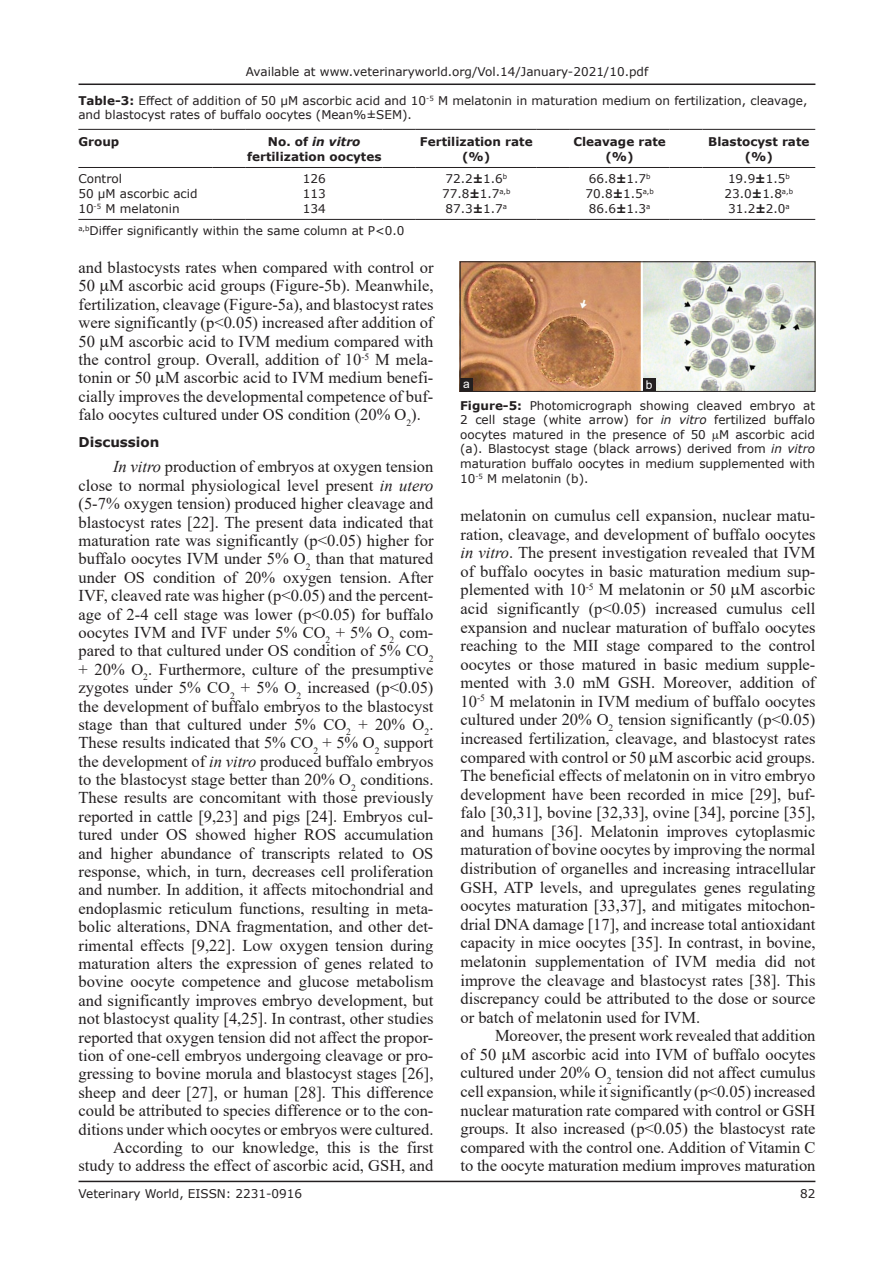
<style>
.page{position:relative;width:894px;height:1263px;background:#fff}
.page>*{position:absolute;margin:0;border:0;box-sizing:border-box;transform-origin:0 0}
.TX{font:16.5px/18.5px "Times New Roman";color:#231f20;text-align:justify}
.t1{font:700 13.5px "Verdana";color:#231f20}
.FGC{font:12px/14.5px "Verdana";color:#231f20;text-align:justify}
.TT{font:12px/14.5px "Verdana";color:#231f20}
.TCH{font:700 12px/14.5px "Verdana";color:#231f20;text-align:center}
.TB{font:12px "Verdana";color:#231f20}
.TFN{font:12px "Verdana";color:#231f20}
.TBL{font:12px "Verdana";color:#231f20}
.LABEL{font:12px "Arial";color:#fff}
.s1{font-weight:700}
.s2{font-style:italic}
</style>
<div class="page">
<hr style="left:78px;top:1180px;width:737px;height:2px;background:#231f20">
<hr style="left:78px;top:83px;width:737px;height:2px;background:#231f20">
<hr style="left:78px;top:219px;width:134px;height:1px;background:#231f20">
<hr style="left:212px;top:219px;width:34px;height:1px;background:#231f20">
<hr style="left:246px;top:219px;width:136px;height:1px;background:#231f20">
<hr style="left:382px;top:219px;width:33px;height:1px;background:#231f20">
<hr style="left:415px;top:219px;width:121px;height:1px;background:#231f20">
<hr style="left:536px;top:219px;width:33px;height:1px;background:#231f20">
<hr style="left:569px;top:219px;width:100px;height:1px;background:#231f20">
<hr style="left:669px;top:219px;width:33px;height:1px;background:#231f20">
<hr style="left:702px;top:219px;width:113px;height:1px;background:#231f20">
<hr style="left:78px;top:129px;width:134px;height:1px;background:#231f20">
<hr style="left:212px;top:129px;width:34px;height:1px;background:#231f20">
<hr style="left:246px;top:129px;width:136px;height:1px;background:#231f20">
<hr style="left:382px;top:129px;width:33px;height:1px;background:#231f20">
<hr style="left:415px;top:129px;width:121px;height:1px;background:#231f20">
<hr style="left:536px;top:129px;width:33px;height:1px;background:#231f20">
<hr style="left:569px;top:129px;width:100px;height:1px;background:#231f20">
<hr style="left:669px;top:129px;width:33px;height:1px;background:#231f20">
<hr style="left:702px;top:129px;width:113px;height:1px;background:#231f20">
<hr style="left:78px;top:167px;width:134px;height:1px;background:#231f20">
<hr style="left:212px;top:167px;width:34px;height:1px;background:#231f20">
<hr style="left:246px;top:167px;width:136px;height:1px;background:#231f20">
<hr style="left:382px;top:167px;width:33px;height:1px;background:#231f20">
<hr style="left:415px;top:167px;width:121px;height:1px;background:#231f20">
<hr style="left:536px;top:167px;width:33px;height:1px;background:#231f20">
<hr style="left:569px;top:167px;width:100px;height:1px;background:#231f20">
<hr style="left:669px;top:167px;width:33px;height:1px;background:#231f20">
<hr style="left:702px;top:167px;width:113px;height:1px;background:#231f20">
<img style="left:462px;top:263px;width:351px;height:126px">
<div style="left:460px;top:261px;width:355px;height:130px;border:1px solid #231f20"></div>
<div style="left:642px;top:378px;width:13px;height:13px;background:#231f20"></div>
<div style="left:460px;top:378px;width:13px;height:13px;background:#231f20"></div>
<p class="FGC" style="left:246px;top:64px;width:404px">Available at www.veterinaryworld.org/Vol.14/January-2021/10.pdf</p>
<p class="TT" style="left:78px;top:93px;width:730px"><span class="s1">Table-3:</span> Effect of addition of 50 µM ascorbic acid and 10<sup>-5</sup> M melatonin in maturation medium on fertilization, cleavage, and blastocyst rates of buffalo oocytes (Mean%±SEM).</p>
<p class="TCH" style="left:78px;top:134px;width:42px">Group</p>
<p class="TCH" style="left:247px;top:134px;width:136px">No. of <span class="s2">in vitro </span>fertilization oocytes</p>
<p class="TCH" style="left:420px;top:134px;width:114px">Fertilization rate (%)</p>
<p class="TCH" style="left:573px;top:134px;width:94px">Cleavage rate (%)</p>
<p class="TCH" style="left:708px;top:134px;width:103px">Blastocyst rate (%)</p>
<p class="TB" style="left:78px;top:170px;width:45px">Control</p>
<p class="TB" style="left:302px;top:170px;width:24px">126</p>
<p class="TB" style="left:445px;top:170px;width:63px">72.2<span class="s1">±</span>1.6<sup>b</sup></p>
<p class="TB" style="left:588px;top:170px;width:63px">66.8<span class="s1">±</span>1.7<sup>b</sup></p>
<p class="TB" style="left:727px;top:170px;width:63px">19.9<span class="s1">±</span>1.5<sup>b</sup></p>
<p class="TB" style="left:78px;top:185px;width:121px">50 µM ascorbic acid</p>
<p class="TB" style="left:302px;top:185px;width:24px">113</p>
<p class="TB" style="left:442px;top:185px;width:70px">77.8<span class="s1">±</span>1.7<sup>a,b</sup></p>
<p class="TB" style="left:585px;top:185px;width:70px">70.8<span class="s1">±</span>1.5<sup>a,b</sup></p>
<p class="TB" style="left:724px;top:185px;width:70px">23.0<span class="s1">±</span>1.8<sup>a,b</sup></p>
<p class="TBL" style="left:78px;top:200px;width:103px">10<sup>-5</sup> M melatonin</p>
<p class="TBL" style="left:302px;top:200px;width:24px">134</p>
<p class="TBL" style="left:445px;top:200px;width:63px">87.3<span class="s1">±</span>1.7<sup>a</sup></p>
<p class="TBL" style="left:588px;top:200px;width:63px">86.6<span class="s1">±</span>1.3<sup>a</sup></p>
<p class="TBL" style="left:727px;top:200px;width:63px">31.2<span class="s1">±</span>2.0<sup>a</sup></p>
<p class="TFN" style="left:78px;top:222px;width:327px"><sup>a,b</sup>Differ significantly within the same column at P&lt;0.0</p>
<p class="TX" style="left:78px;top:258px;width:356px">and blastocysts rates when compared with control or 50 M ascorbic acid groups (Figure-5b). Meanwhile, fertilization, cleavage (Figure-5a), and blastocyst rates were significantly (p&lt;0.05) increased after addition of 50 M ascorbic acid to IVM medium compared with the control group. Overall, addition of 10<sup>-5</sup> M mela&shy;tonin or 50 M ascorbic acid to IVM medium benefi&shy;cially improves the developmental competence of buf&shy;falo oocytes cultured under OS condition (20% O<sub>2</sub>).</p>
<h1 class="t1" style="left:78px;top:432px;width:82px">Discussion</h1>
<p class="TX" style="left:78px;top:457px;width:356px;text-indent:35px"><span class="s2">In vitro</span> production of embryos at oxygen tension close to normal physiological level present <span class="s2">in utero </span>(5-7% oxygen tension) produced higher cleavage and blastocyst rates [22]. The present data indicated that maturation rate was significantly (p&lt;0.05) higher for buffalo oocytes IVM under 5% O<sub>2</sub> than that matured under OS condition of 20% oxygen tension. After IVF, cleaved rate was higher (p&lt;0.05) and the percent&shy;age of 2-4 cell stage was lower (p&lt;0.05) for buffalo oocytes IVM and IVF under 5% CO<sub>2</sub> + 5% O<sub>2</sub> com&shy;pared to that cultured under OS condition of 5% CO<sub>2 </sub>+ 20% O<sub>2</sub>. Furthermore, culture of the presumptive zygotes under 5% CO<sub>2</sub> + 5% O<sub>2</sub> increased (p&lt;0.05) the development of buffalo embryos to the blastocyst stage than that cultured under 5% CO<sub>2</sub> + 20% O<sub>2</sub>.<br>These results indicated that 5% CO<sub>2</sub> + 5% O<sub>2</sub> support the development of <span class="s2">in vitro</span> produced buffalo embryos to the blastocyst stage better than 20% O<sub>2</sub> conditions.<br>These results are concomitant with those previously reported in cattle [9,23] and pigs [24]. Embryos cul&shy;tured under OS showed higher ROS accumulation and higher abundance of transcripts related to OS response, which, in turn, decreases cell proliferation and number. In addition, it affects mitochondrial and endoplasmic reticulum functions, resulting in meta&shy;bolic alterations, DNA fragmentation, and other det&shy;rimental effects [9,22]. Low oxygen tension during maturation alters the expression of genes related to bovine oocyte competence and glucose metabolism and significantly improves embryo development, but not blastocyst quality [4,25]. In contrast, other studies reported that oxygen tension did not affect the propor&shy;tion of one-cell embryos undergoing cleavage or pro&shy;gressing to bovine morula and blastocyst stages [26], sheep and deer [27], or human [28]. This difference could be attributed to species difference or to the con&shy;ditions under which oocytes or embryos were cultured.</p>
<p class="TX" style="left:78px;top:1137px;width:356px;text-align:right">According to our knowledge, this is the first study to address the effect of ascorbic acid, GSH, and</p>
<p class="LABEL" style="left:463px;top:376px;width:8px">a</p>
<p class="LABEL" style="left:645px;top:376px;width:8px">b</p>
<p class="FGC" style="left:460px;top:398px;width:356px"><span class="s1">Figure-5:</span> Photomicrograph showing cleaved embryo at 2 cell stage (white arrow) for <span class="s2">in vitro</span> fertilized buffalo oocytes matured in the presence of 50 M ascorbic acid (a). Blastocyst stage (black arrows) derived from <span class="s2">in vitro </span>maturation buffalo oocytes in medium supplemented with 10<sup>-5</sup> M melatonin (b).</p>
<p class="TX" style="left:460px;top:505px;width:356px">melatonin on cumulus cell expansion, nuclear matu&shy;ration, cleavage, and development of buffalo oocytes <span class="s2">in vitro</span>. The present investigation revealed that IVM of buffalo oocytes in basic maturation medium sup&shy;plemented with 10<sup>-5</sup> M melatonin or 50 M ascorbic acid significantly (p&lt;0.05) increased cumulus cell expansion and nuclear maturation of buffalo oocytes reaching to the MII stage compared to the control oocytes or those matured in basic medium supple&shy;mented with 3.0 mM GSH. Moreover, addition of 10<sup>-5</sup> M melatonin in IVM medium of buffalo oocytes cultured under 20% O<sub>2</sub> tension significantly (p&lt;0.05) increased fertilization, cleavage, and blastocyst rates compared with control or 50 M ascorbic acid groups.<br>The beneficial effects of melatonin on in vitro embryo development have been recorded in mice [29], buf&shy;falo [30,31], bovine [32,33], ovine [34], porcine [35], and humans [36]. Melatonin improves cytoplasmic maturation of bovine oocytes by improving the normal distribution of organelles and increasing intracellular GSH, ATP levels, and upregulates genes regulating oocytes maturation [33,37], and mitigates mitochon&shy;drial DNA damage [17], and increase total antioxidant capacity in mice oocytes [35]. In contrast, in bovine, melatonin supplementation of IVM media did not improve the cleavage and blastocyst rates [38]. This discrepancy could be attributed to the dose or source or batch of melatonin used for IVM.</p>
<p class="TX" style="left:460px;top:1026px;width:356px;text-indent:34px">Moreover, the present work revealed that addition of 50 M ascorbic acid into IVM of buffalo oocytes cultured under 20% O<sub>2</sub> tension did not affect cumulus cell expansion, while it significantly (p&lt;0.05) increased nuclear maturation rate compared with control or GSH groups. It also increased (p&lt;0.05) the blastocyst rate compared with the control one. Addition of Vitamin C to the oocyte maturation medium improves maturation</p>
<p class="FGC" style="left:78px;top:1186px;width:225px">Veterinary World, EISSN: 2231-0916</p>
<p class="FGC" style="left:799px;top:1186px;width:17px">82</p>
</div>
